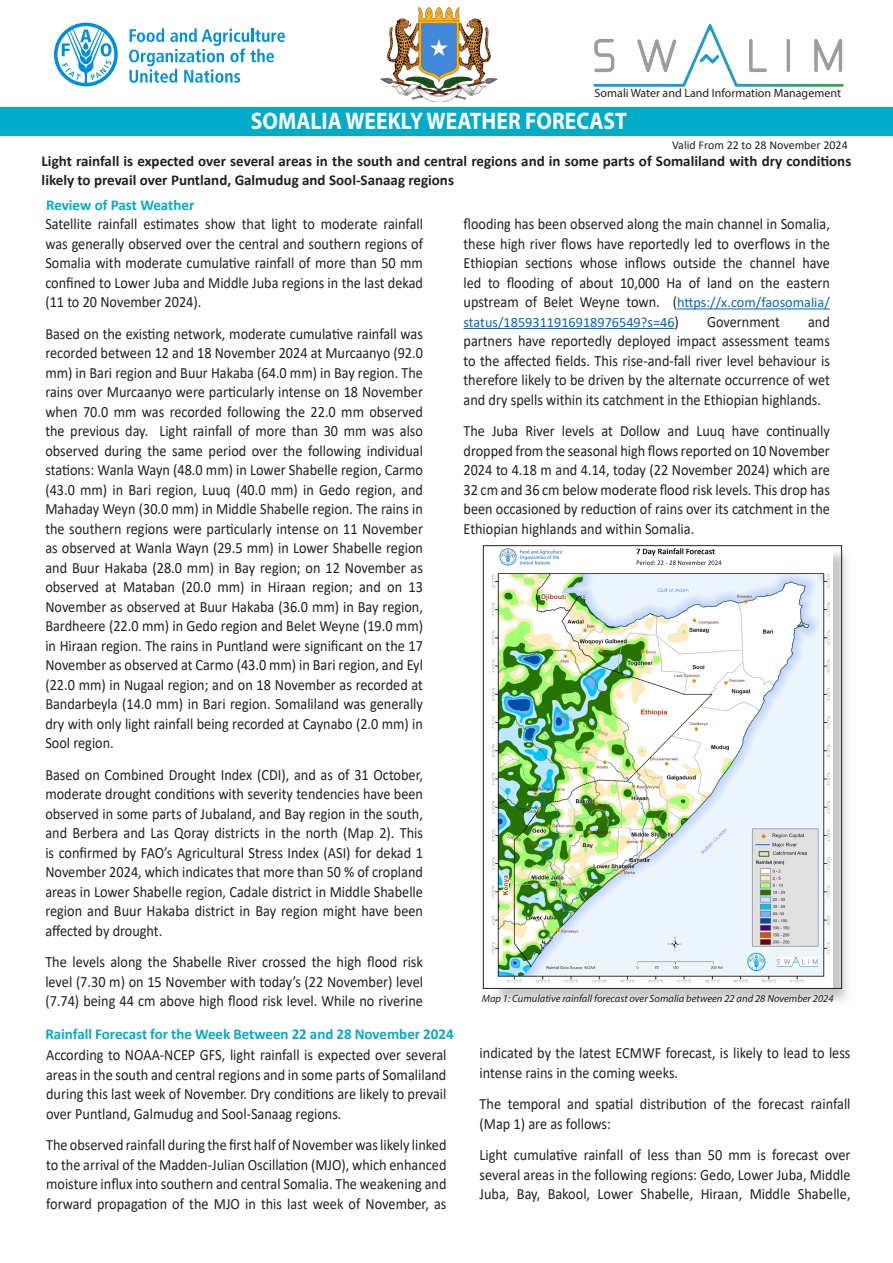
<style>
.page{position:relative;width:893px;height:1263px;background:#fff}
.page>*{position:absolute;margin:0;border:0;box-sizing:border-box;transform-origin:0 0}
.t1{font:700 24px "Myriad Pro";color:#fff;scale:.9 1}
.t2{font:15.6px/19.5px "Calibri";color:#231f20;text-align:justify;scale:.91 1}
.t3{font:700 15px/19.5px "Calibri";color:#231f20}
.t4{font:700 15px "Calibri";color:#00acc8}
.t5{font:14.25px "Calibri";color:#0563c1}
.t6{font:12px "Myriad Pro";color:#231f20}
.t7{font:12px "Calibri";color:#231f20}
.t8{font:italic 10.5px "Myriad Pro";color:#231f20}
.s1{font-size:14.25px;color:#0563c1}
.s2{font-size:15.6px;color:#231f20}
</style>
<div class="page">
<img style="left:593px;top:25px;width:250px;height:61px">
<div style="left:0;top:107px;width:893px;height:29px;background:#00acc8"></div>
<img style="left:380px;top:7px;width:118px;height:95px">
<svg style="left:54px;top:23px;width:64px;height:63px"></svg>
<svg style="left:129px;top:28px;width:156px;height:55px"></svg>
<div style="left:485px;top:548px;width:376px;height:459px;background:#231f20;opacity:.25"></div>
<img style="left:490px;top:548px;width:343px;height:439px">
<div style="left:483px;top:545px;width:359px;height:444px;border:1px solid #231f20"></div>
<hr style="left:677px;top:308px;width:153px;height:1px;background:#0563c1">
<hr style="left:464px;top:328px;width:210px;height:1px;background:#0563c1">
<p class="t6" style="left:595px;top:85px;width:248px">Somali Water and Land Information Management</p>
<p class="t1" style="left:251px;top:105px;width:419px">SOMALIA WEEKLY WEATHER FORECAST</p>
<p class="t7" style="left:672px;top:137px;width:177px">Valid From 22 to 28 November 2024</p>
<p class="t3" style="left:42px;top:151px;width:811px">Light rainfall is expected over several areas in the south and central regions and in some parts of Somaliland with dry conditions likely to prevail over Puntland, Galmudug and Sool-Sanaag regions</p>
<p class="t4" style="left:46px;top:194px;width:150px">Review of Past Weather</p>
<p class="t2" style="left:45px;top:214px;width:416px">Satellite rainfall estimates show that light to moderate rainfall was generally observed over the central and southern regions of Somalia with moderate cumulative rainfall of more than 50 mm confined to Lower Juba and Middle Juba regions in the last dekad (11 to 20 November 2024).</p>
<p class="t2" style="left:45px;top:323px;width:417px">Based on the existing network, moderate cumulative rainfall was recorded between 12 and 18 November 2024 at Murcaanyo (92.0 mm) in Bari region and Buur Hakaba (64.0 mm) in Bay region. The rains over Murcaanyo were particularly intense on 18 November when 70.0 mm was recorded following the 22.0 mm observed the previous day. Light rainfall of more than 30 mm was also observed during the same period over the following individual stations: Wanla Wayn (48.0 mm) in Lower Shabelle region, Carmo (43.0 mm) in Bari region, Luuq (40.0 mm) in Gedo region, and Mahaday Weyn (30.0 mm) in Middle Shabelle region. The rains in the southern regions were particularly intense on 11 November as observed at Wanla Wayn (29.5 mm) in Lower Shabelle region and Buur Hakaba (28.0 mm) in Bay region; on 12 November as observed at Mataban (20.0 mm) in Hiraan region; and on 13<br>November as observed at Buur Hakaba (36.0 mm) in Bay region, Bardheere (22.0 mm) in Gedo region and Belet Weyne (19.0 mm) in Hiraan region. The rains in Puntland were significant on the 17<br>November as observed at Carmo (43.0 mm) in Bari region, and Eyl (22.0 mm) in Nugaal region; and on 18 November as recorded at Bandarbeyla (14.0 mm) in Bari region. Somaliland was generally dry with only light rainfall being recorded at Caynabo (2.0 mm) in Sool region.</p>
<p class="t2" style="left:45px;top:764px;width:417px">Based on Combined Drought Index (CDI), and as of 31 October, moderate drought conditions with severity tendencies have been observed in some parts of Jubaland, and Bay region in the south, and Berbera and Las Qoray districts in the north (Map 2). This is confirmed by FAO’s Agricultural Stress Index (ASI) for dekad 1<br>November 2024, which indicates that more than 50 % of cropland areas in Lower Shabelle region, Cadale district in Middle Shabelle region and Buur Hakaba district in Bay region might have been affected by drought.</p>
<p class="t2" style="left:45px;top:952px;width:417px">The levels along the Shabelle River crossed the high flood risk level (7.30 m) on 15 November with today’s (22 November) level (7.74) being 44 cm above high flood risk level. While no riverine</p>
<p class="t4" style="left:45px;top:1023px;width:410px">Rainfall Forecast for the Week Between 22 and 28 November 2024</p>
<p class="t2" style="left:46px;top:1045px;width:441px">According to NOAA-NCEP GFS, light rainfall is expected over several areas in the south and central regions and in some parts of Somaliland during this last week of November. Dry conditions are likely to prevail over Puntland, Galmudug and Sool-Sanaag regions.</p>
<p class="t2" style="left:46px;top:1135px;width:441px">The observed rainfall during the first half of November was likely linked to the arrival of the Madden-Julian Oscillation (MJO), which enhanced moisture influx into southern and central Somalia. The weakening and forward propagation of the MJO in this last week of November, as</p>
<p class="t2" style="left:464px;top:214px;width:404px">flooding has been observed along the main channel in Somalia, these high river flows have reportedly led to overflows in the Ethiopian sections whose inflows outside the channel have led to flooding of about 10,000 Ha of land on the eastern upstream of Belet Weyne town. (<span class="s1">https://x.com/faosomalia/</span></p>
<p class="t5" style="left:464px;top:312px;width:217px">status/1859311916918976549?s=46<span class="s2">)</span></p>
<p class="t2" style="left:707px;top:311px;width:82px">Government</p>
<p class="t2" style="left:464px;top:311px;width:404px;text-indent:345px">and partners have reportedly deployed impact assessment teams to the affected fields. This rise-and-fall river level behaviour is therefore likely to be driven by the alternate occurrence of wet and dry spells within its catchment in the Ethiopian highlands.</p>
<p class="t2" style="left:464px;top:421px;width:404px">The Juba River levels at Dollow and Luuq have continually dropped from the seasonal high flows reported on 10 November 2024 to 4.18 m and 4.14, today (22 November 2024) which are 32 cm and 36 cm below moderate flood risk levels. This drop has been occasioned by reduction of rains over its catchment in the Ethiopian highlands and within Somalia.</p>
<p class="t8" style="left:482px;top:992px;width:353px">Map 1: Cumulative rainfall forecast over Somalia between 22 and 28 November 2024</p>
<p class="t2" style="left:480px;top:1043px;width:409px">indicated by the latest ECMWF forecast, is likely to lead to less intense rains in the coming weeks.</p>
<p class="t2" style="left:480px;top:1094px;width:409px">The temporal and spatial distribution of the forecast rainfall (Map 1) are as follows:</p>
<p class="t2" style="left:480px;top:1145px;width:409px">Light cumulative rainfall of less than 50 mm is forecast over several areas in the following regions: Gedo, Lower Juba, Middle Juba, Bay, Bakool, Lower Shabelle, Hiraan, Middle Shabelle,</p>
</div>
